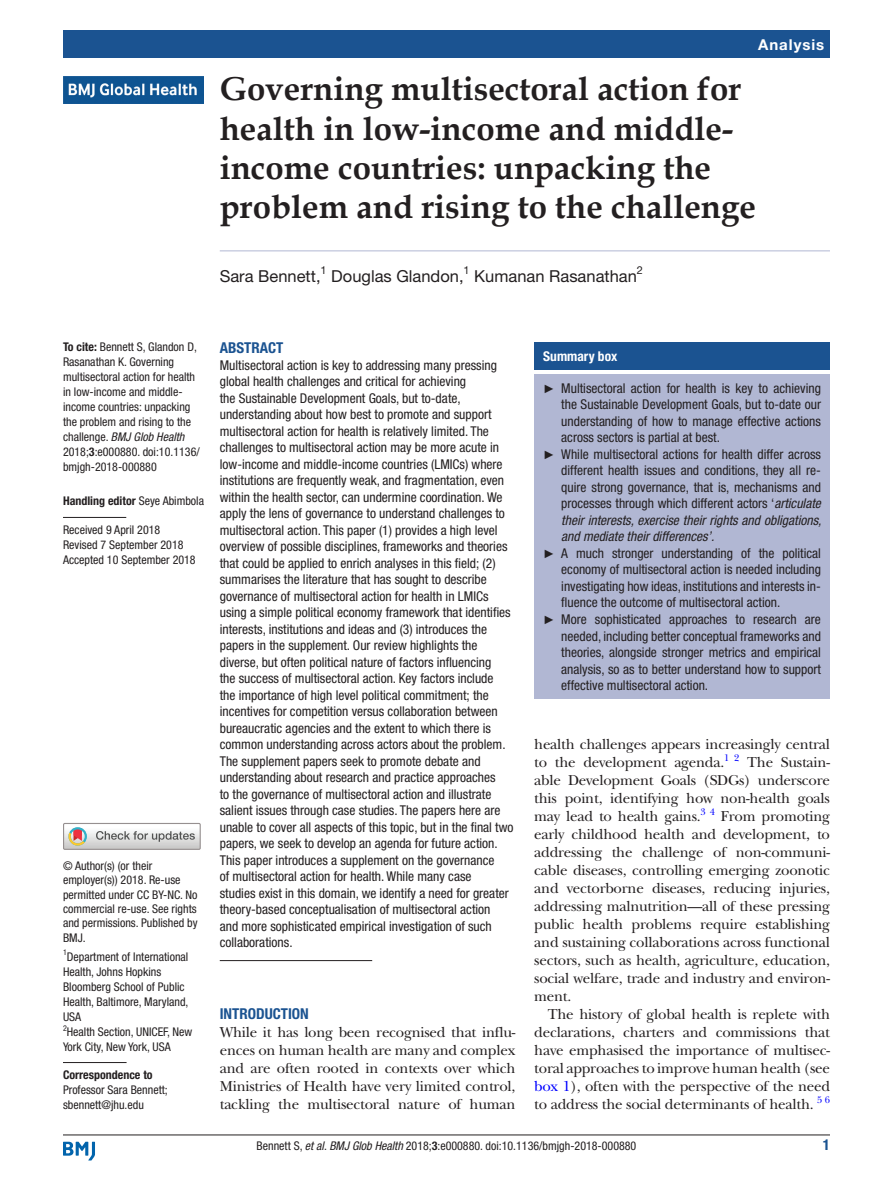
<style>
.page{position:relative;width:893px;height:1191px;background:#fff}
.page>*{position:absolute;margin:0;border:0;box-sizing:border-box;transform-origin:0 0}
.t1{font:700 33px/39px "Book Antiqua";color:#231f20}
.t2{font:16.5px "Helvetica Neue LT Std";color:#231f20}
.t3{font:15px/18px "New Baskerville";letter-spacing:-.015em;color:#231f20;text-align:justify}
.t4{font:700 condensed 15px "Helvetica Neue LT Std";color:#1b5391}
.t5{font:700 15px "Helvetica Neue LT Std";letter-spacing:.065em;color:#fff}
.t6{font:condensed 13.5px/16.5px "Helvetica Neue LT Std";color:#231f20}
.t7{font:italic condensed 13.5px "Helvetica Neue LT Std";color:#231f20}
.t8{font:700 condensed 13.5px "Helvetica Neue LT Std";color:#fff}
.t9{font:condensed 12px/15px "Helvetica Neue LT Std";color:#231f20}
.t10{font:700 condensed 12px "Helvetica Neue LT Std";color:#231f20}
.t11{font:10.95px "Helvetica Neue LT Std";color:#231f20}
.t12{font:9.9px "New Baskerville";color:#00f}
.s1{font-weight:700}
.s2{font-style:italic}
.s3{font-weight:400}
.s4{font-family:"Arial";font-stretch:normal;font-size:12px}
.s5{color:#00f}
</style>
<div class="page">
<hr style="left:63px;top:1134px;width:767px;height:1px;background:#231f20">
<svg style="left:63px;top:1141px;width:32px;height:19px"></svg>
<div style="left:63px;top:823px;width:138px;height:27px;border:1px solid #969090"></div>
<svg style="left:64px;top:823px;width:136px;height:26px"></svg>
<hr style="left:220px;top:250px;width:610px;height:1px;background:#b1b7d3">
<div style="left:63px;top:31px;width:767px;height:27px;background:#1b5391"></div>
<hr style="left:63px;top:517px;width:63px;height:1px;background:#231f20">
<hr style="left:63px;top:1062px;width:64px;height:1px;background:#231f20">
<img style="left:63px;top:77px;width:141px;height:27px">
<div style="left:534px;top:342px;width:296px;height:28px;background:#1b5391"></div>
<div style="left:534px;top:374px;width:296px;height:325px;background:#b1b7d3"></div>
<hr style="left:220px;top:960px;width:152px;height:1px;background:#231f20">
<p class="t5" style="left:758px;top:35px;width:68px">Analysis</p>
<h1 class="t1" style="left:220px;top:70px;width:538px">Governing multisectoral action for health in low-income and middle&shy;income countries: unpacking the problem and rising to the challenge</h1>
<p class="t2" style="left:220px;top:266px;width:102px">Sara Bennett,</p>
<p class="t11" style="left:321px;top:264px;width:8px">1</p>
<p class="t2" style="left:331px;top:266px;width:134px">Douglas Glandon,</p>
<p class="t11" style="left:464px;top:264px;width:8px">1</p>
<p class="t2" style="left:474px;top:266px;width:164px">Kumanan Rasanathan</p>
<p class="t11" style="left:637px;top:264px;width:8px">2</p>
<p class="t9" style="left:63px;top:339px;width:138px"><span class="s1">To cite:</span> Bennett S, Glandon D,<br>Rasanathan K. Governing multisectoral action for health in low-income and middle&shy;income countries: unpacking the problem and rising to the challenge. <span class="s2">BMJ Glob Health<br></span>2018;<span class="s1">3</span>:e000880. doi:10.1136/ bmjgh-2018-000880</p>
<p class="t10" style="left:63px;top:493px;width:142px">Handling editor <span class="s3">Seye Abimbola</span></p>
<p class="t9" style="left:63px;top:522px;width:134px">Received 9 April 2018<br>Revised 7 September 2018<br>Accepted 10 September 2018</p>
<p class="t9" style="left:63px;top:858px;width:136px;line-height:14.4px">© Author(s) (or their employer(s)) 2018. Re-use permitted under CC BY-NC. No commercial re-use. See rights and permissions. Published by<br>BMJ.</p>
<p class="t9" style="left:63px;top:949px;width:131px"><sup>1</sup>Department of International<br>Health, Johns Hopkins<br>Bloomberg School of Public<br>Health, Baltimore, Maryland,<br>USA<br><sup>2</sup>Health Section, UNICEF, New<br>York City, New York, USA</p>
<p class="t10" style="left:63px;top:1067px;width:91px">Correspondence to</p>
<p class="t9" style="left:63px;top:1082px;width:106px">Professor Sara Bennett; sbennett@jhu.edu</p>
<p class="t4" style="left:220px;top:339px;width:49px">Abstract</p>
<p class="t6" style="left:220px;top:357px;width:295px">Multisectoral action is key to addressing many pressing global health challenges and critical for achieving<br>the Sustainable Development Goals, but to-date, understanding about how best to promote and support multisectoral action for health is relatively limited. The challenges to multisectoral action may be more acute in low-income and middle-income countries (LMICs) where institutions are frequently weak, and fragmentation, even within the health sector, can undermine coordination. We apply the lens of governance to understand challenges to multisectoral action. This paper (1) provides a high level overview of possible disciplines, frameworks and theories that could be applied to enrich analyses in this field; (2) summarises the literature that has sought to describe governance of multisectoral action for health in LMICs using a simple political economy framework that identifies interests, institutions and ideas and (3) introduces the papers in the supplement. Our review highlights the diverse, but often political nature of factors influencing<br>the success of multisectoral action. Key factors include<br>the importance of high level political commitment; the incentives for competition versus collaboration between bureaucratic agencies and the extent to which there is common understanding across actors about the problem.<br>The supplement papers seek to promote debate and understanding about research and practice approaches<br>to the governance of multisectoral action and illustrate salient issues through case studies. The papers here are unable to cover all aspects of this topic, but in the final two papers, we seek to develop an agenda for future action.<br>This paper introduces a supplement on the governance<br>of multisectoral action for health. While many case<br>studies exist in this domain, we identify a need for greater theory-based conceptualisation of multisectoral action<br>and more sophisticated empirical investigation of such collaborations.</p>
<p class="t4" style="left:220px;top:1005px;width:91px">Introduction</p>
<p class="t3" style="left:220px;top:1023px;width:297px">While it has long been recognised that influ&shy;ences on human health are many and complex and are often rooted in contexts over which Ministries of Health have very limited control, tackling the multisectoral nature of human</p>
<p class="t8" style="left:543px;top:348px;width:76px">Summary box</p>
<p class="t6" style="left:543px;top:380px;width:279px"><span class="s4">►</span> Multisectoral action for health is key to achieving</p>
<p class="t6" style="left:561px;top:396px;width:261px">the Sustainable Development Goals, but to-date our</p>
<p class="t6" style="left:561px;top:413px;width:261px">understanding of how to manage effective actions</p>
<p class="t6" style="left:561px;top:429px;width:160px">across sectors is partial at best.</p>
<p class="t6" style="left:543px;top:446px;width:279px"><span class="s4">►</span> While multisectoral actions for health differ across</p>
<p class="t6" style="left:561px;top:462px;width:261px">different health issues and conditions, they all re-</p>
<p class="t6" style="left:561px;top:479px;width:261px">quire strong governance, that is, mechanisms and</p>
<p class="t6" style="left:561px;top:495px;width:261px">processes through which different actors ‘<span class="s2">articulate</span></p>
<p class="t7" style="left:561px;top:512px;width:262px">their interests, exercise their rights and obligations,</p>
<p class="t7" style="left:561px;top:529px;width:155px">and mediate their differences’.</p>
<p class="t6" style="left:543px;top:545px;width:279px"><span class="s4">►</span> A much stronger understanding of the political</p>
<p class="t6" style="left:561px;top:561px;width:261px">economy of multisectoral action is needed including</p>
<p class="t6" style="left:561px;top:578px;width:261px">investigating how ideas, institutions and interests in-</p>
<p class="t6" style="left:561px;top:594px;width:221px">fluence the outcome of multisectoral action.</p>
<p class="t6" style="left:543px;top:611px;width:279px"><span class="s4">►</span> More sophisticated approaches to research are</p>
<p class="t6" style="left:561px;top:627px;width:261px">needed, including better conceptual frameworks and</p>
<p class="t6" style="left:561px;top:644px;width:261px">theories, alongside stronger metrics and empirical</p>
<p class="t6" style="left:561px;top:660px;width:261px">analysis, so as to better understand how to support</p>
<p class="t6" style="left:561px;top:677px;width:148px">effective multisectoral action.</p>
<p class="t3" style="left:534px;top:735px;width:297px">health challenges appears increasingly central to the development agenda.<sup>1</sup> <sup>2</sup></p>
<p class="t3" style="left:534px;top:753px;width:297px;text-indent:213px">The Sustain&shy;able Development Goals (SDGs) underscore this point, identifying how non-health goals may lead to health gains.</p>
<p class="t12" style="left:701px;top:805px;width:16px">3 4</p>
<p class="t3" style="left:534px;top:807px;width:297px;text-indent:187px">From promoting early childhood health and development, to addressing the challenge of non-communi&shy;cable diseases, controlling emerging zoonotic and vectorborne diseases, reducing injuries, addressing malnutrition—all of these pressing public health problems require establishing and sustaining collaborations across functional sectors, such as health, agriculture, education, social welfare, trade and industry and environ&shy;ment.</p>
<p class="t3" style="left:534px;top:1005px;width:297px;text-indent:14px">The history of global health is replete with declarations, charters and commissions that have emphasised the importance of multisec&shy;toral approaches to improve human health (see <span class="s5">box 1</span>), often with the perspective of the need to address the social determinants of health. <sup>5</sup> <sup>6</sup></p>
<p class="t9" style="left:257px;top:1137px;width:381px">Bennett S, <span class="s2">et al</span>. <span class="s2">BMJ Glob Health</span> 2018;<span class="s1">3</span>:e000880. doi:10.1136/bmjgh-2018-000880</p>
<p class="t4" style="left:823px;top:1135px;width:9px">1</p>
</div>
